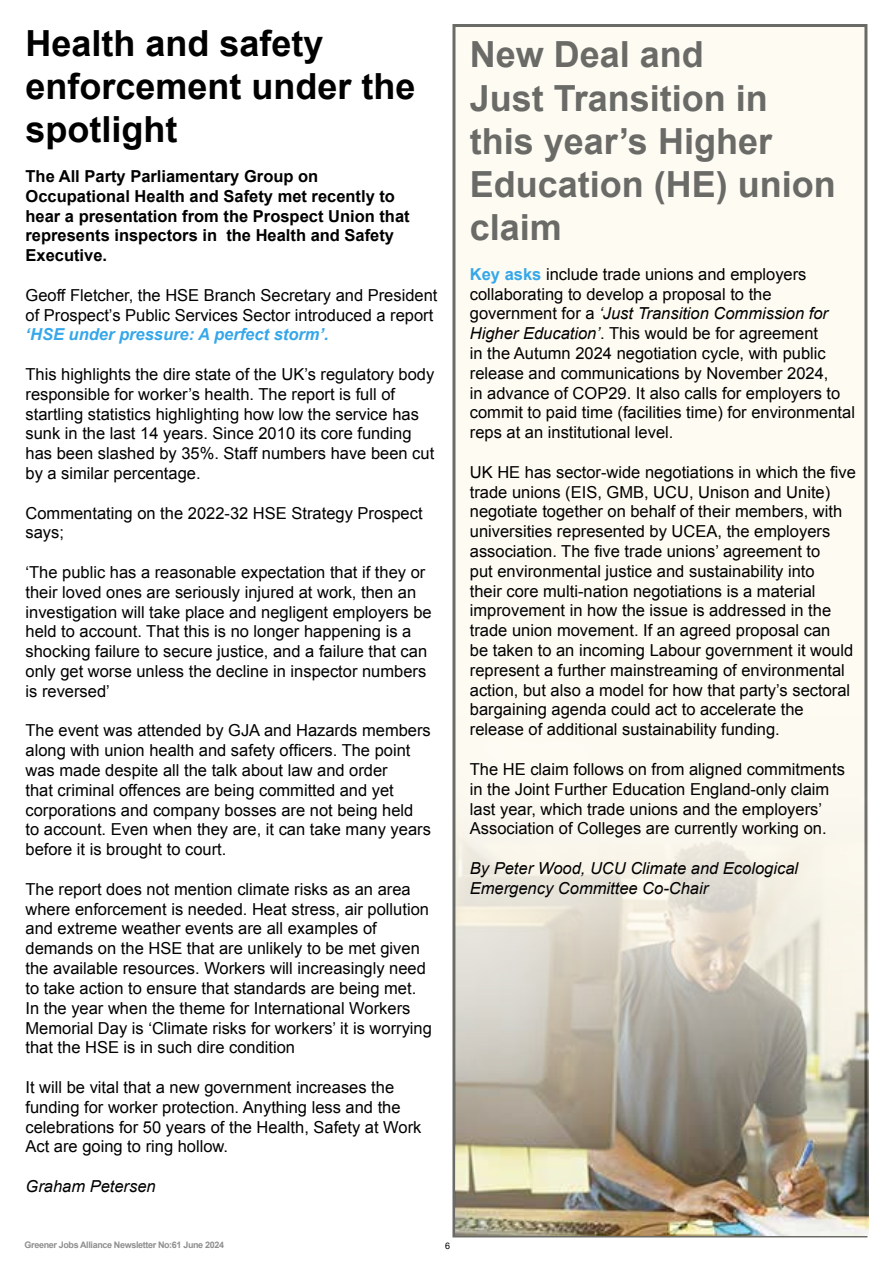
<style>
.page{position:relative;width:893px;height:1263px;background:#fff}
.page>*{position:absolute;margin:0;border:0;box-sizing:border-box;transform-origin:0 0}
.t1{font:700 36px/43.2px "Arial";color:#6a6a67}
.t2{font:700 36px/43.2px "Arial";color:#000}
.t3{font:16.5px/19.8px "Arial";color:#000}
.t4{font:700 16.5px/19.8px "Arial";color:#000}
.t5{font:italic 16.5px/19.8px "Arial";color:#000}
.t6{font:italic 700 16.5px "Arial";color:#36a7e9}
.t7{font:700 9px "Arial";letter-spacing:-.04em;color:#8f8f8f}
.t8{font:9px "Arial";color:#000}
.s1{font-weight:700;color:#36a7e9}
.s2{font-style:italic}
</style>
<div class="page">
<div style="left:452px;top:24px;width:415px;height:1213px;background:#fefbf3;border:3px solid #6a6a67"></div>
<img style="left:455px;top:702px;width:413px;height:533px">
<h1 class="t2" style="left:26px;top:23px;width:392px">Health and safety enforcement under the spotlight</h1>
<p class="t4" style="left:26px;top:167px;width:386px">The All Party Parliamentary Group on Occupational Health and Safety met recently to hear a presentation from the Prospect Union that represents inspectors in the Health and Safety Executive.</p>
<p class="t3" style="left:26px;top:285px;width:413px">Geoff Fletcher, the HSE Branch Secretary and President of Prospect’s Public Services Sector introduced a report</p>
<p class="t6" style="left:26px;top:324px;width:305px">‘HSE under pressure: A perfect storm’.</p>
<p class="t3" style="left:26px;top:364px;width:410px">This highlights the dire state of the UK’s regulatory body responsible for worker’s health. The report is full of startling statistics highlighting how low the service has sunk in the last 14 years. Since 2010 its core funding has been slashed by 35%. Staff numbers have been cut by a similar percentage.</p>
<p class="t3" style="left:26px;top:503px;width:399px">Commentating on the 2022-32 HSE Strategy Prospect says;</p>
<p class="t3" style="left:26px;top:562px;width:408px">‘The public has a reasonable expectation that if they or their loved ones are seriously injured at work, then an investigation will take place and negligent employers be held to account. That this is no longer happening is a shocking failure to secure justice, and a failure that can only get worse unless the decline in inspector numbers is reversed’</p>
<p class="t3" style="left:26px;top:721px;width:407px">The event was attended by GJA and Hazards members along with union health and safety officers. The point was made despite all the talk about law and order<br>that criminal offences are being committed and yet corporations and company bosses are not being held to account. Even when they are, it can take many years before it is brought to court.</p>
<p class="t3" style="left:26px;top:879px;width:408px">The report does not mention climate risks as an area where enforcement is needed. Heat stress, air pollution and extreme weather events are all examples of demands on the HSE that are unlikely to be met given the available resources. Workers will increasingly need to take action to ensure that standards are being met.<br>In the year when the theme for International Workers Memorial Day is ‘Climate risks for workers’ it is worrying that the HSE is in such dire condition</p>
<p class="t3" style="left:26px;top:1077px;width:397px">It will be vital that a new government increases the funding for worker protection. Anything less and the celebrations for 50 years of the Health, Safety at Work Act are going to ring hollow.</p>
<p class="t5" style="left:26px;top:1176px;width:132px">Graham Petersen</p>
<p class="t7" style="left:25px;top:1239px;width:201px">Greener Jobs Alliance Newsletter No:61 June 2024</p>
<p class="t8" style="left:445px;top:1239px;width:7px">6</p>
<h1 class="t1" style="left:470px;top:34px;width:368px">New Deal and<br>Just Transition in this year’s Higher<br>Education (HE) union claim</h1>
<p class="t3" style="left:470px;top:264px;width:387px"><span class="s1">Key asks</span> include trade unions and employers collaborating to develop a proposal to the government for a <span class="s2">‘Just Transition Commission for Higher Education’</span>. This would be for agreement<br>in the Autumn 2024 negotiation cycle, with public release and communications by November 2024,<br>in advance of COP29. It also calls for employers to commit to paid time (facilities time) for environmental reps at an institutional level.</p>
<p class="t3" style="left:470px;top:462px;width:388px">UK HE has sector-wide negotiations in which the five trade unions (EIS, GMB, UCU, Unison and Unite) negotiate together on behalf of their members, with universities represented by UCEA, the employers association. The five trade unions’ agreement to<br>put environmental justice and sustainability into<br>their core multi-nation negotiations is a material improvement in how the issue is addressed in the trade union movement. If an agreed proposal can<br>be taken to an incoming Labour government it would represent a further mainstreaming of environmental action, but also a model for how that party’s sectoral bargaining agenda could act to accelerate the release of additional sustainability funding.</p>
<p class="t3" style="left:470px;top:759px;width:377px">The HE claim follows on from aligned commitments in the Joint Further Education England-only claim last year, which trade unions and the employers’ Association of Colleges are currently working on.</p>
<p class="t5" style="left:470px;top:858px;width:330px">By Peter Wood, UCU Climate and Ecological<br>Emergency Committee Co-Chair</p>
</div>
